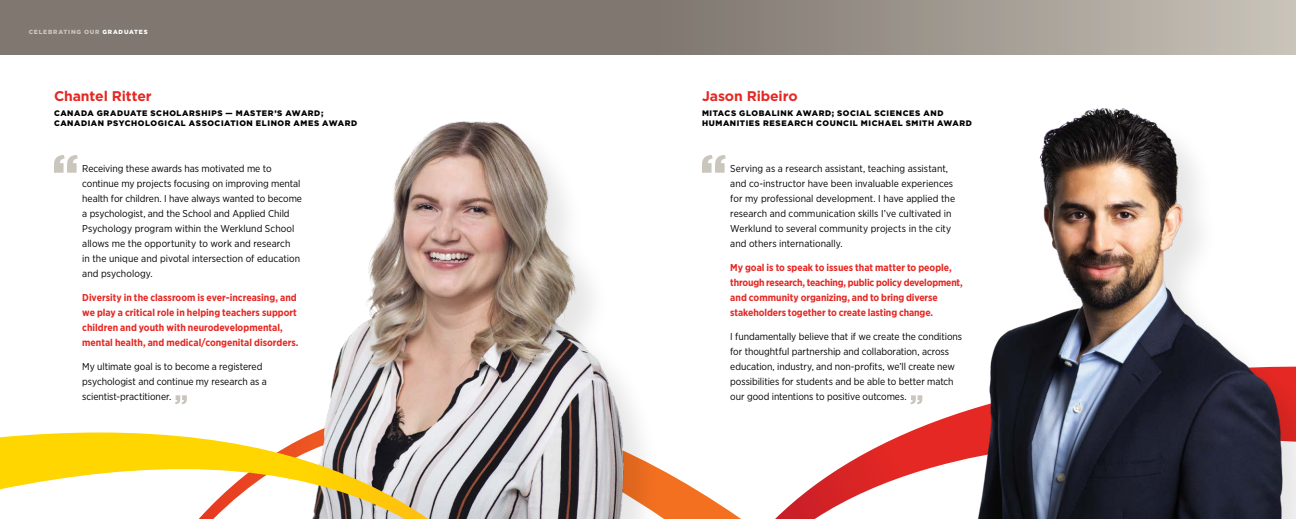
<style>
.page{position:relative;width:1296px;height:519px;background:#fff}
.page>*{position:absolute;margin:0;border:0;box-sizing:border-box;transform-origin:0 0}
.t1{font:700 14px "Gotham";letter-spacing:-.01em;color:#e52823}
.t2{font:10px/15px "Gotham Narrow";color:#000}
.t3{font:700 10px/15px "Gotham Narrow";color:#e52823}
.t4{font:900 8px/10px "Gotham";letter-spacing:.07em;color:#000}
.t5{font:900 6px "Gotham";letter-spacing:.135em;color:#cbc6bd}
.s1{color:#fff}
</style>
<div class="page">
<svg style="left:0;top:0;width:1296px;height:54px;background:#8e877f"></svg>
<svg style="left:662px;top:470px;width:78px;height:48px"></svg>
<div style="left:310px;top:120px;width:352px;height:398px;background:#000;opacity:.1"></div>
<img style="left:130px;top:52px;width:518px;height:466px">
<svg style="left:54px;top:155px;width:24px;height:18px"></svg>
<svg style="left:175px;top:395px;width:12px;height:9px"></svg>
<svg style="left:0;top:432px;width:428px;height:86px"></svg>
<svg style="left:776px;top:463px;width:72px;height:55px"></svg>
<img style="left:848px;top:44px;width:448px;height:474px">
<svg style="left:702px;top:155px;width:24px;height:18px"></svg>
<svg style="left:910px;top:395px;width:12px;height:9px"></svg>
<p class="t5" style="left:29px;top:27px;width:120px">CELEBRATING OUR <span class="s1">GRADUATES</span></p>
<h1 class="t1" style="left:54px;top:87px;width:99px">Chantel Ritter</h1>
<p class="t4" style="left:54px;top:108px;width:305px">CANADA GRADUATE SCHOLARSHIPS — MASTER’S AWARD;<br>CANADIAN PSYCHOLOGICAL ASSOCIATION ELINOR AMES AWARD</p>
<p class="t2" style="left:82px;top:160px;width:221px">Receiving these awards has motivated me to continue my projects focusing on improving mental health for children. I have always wanted to become a psychologist, and the School and Applied Child Psychology program within the Werklund School allows me the opportunity to work and research<br>in the unique and pivotal intersection of education and psychology.</p>
<p class="t3" style="left:82px;top:290px;width:218px">Diversity in the classroom is ever-increasing, and we play a critical role in helping teachers support children and youth with neurodevelopmental, mental health, and medical/congenital disorders.</p>
<p class="t2" style="left:82px;top:358px;width:186px">My ultimate goal is to become a registered psychologist and continue my research as a scientist-practitioner.</p>
<h1 class="t1" style="left:702px;top:87px;width:97px">Jason Ribeiro</h1>
<p class="t4" style="left:702px;top:108px;width:272px">MITACS GLOBALINK AWARD; SOCIAL SCIENCES AND<br>HUMANITIES RESEARCH COUNCIL MICHAEL SMITH AWARD</p>
<p class="t2" style="left:730px;top:160px;width:226px">Serving as a research assistant, teaching assistant, and co-instructor have been invaluable experiences for my professional development. I have applied the research and communication skills I’ve cultivated in Werklund to several community projects in the city and others internationally.</p>
<p class="t3" style="left:730px;top:260px;width:234px">My goal is to speak to issues that matter to people, through research, teaching, public policy development, and community organizing, and to bring diverse stakeholders together to create lasting change.</p>
<p class="t2" style="left:730px;top:328px;width:233px">I fundamentally believe that if we create the conditions for thoughtful partnership and collaboration, across education, industry, and non-profits, we’ll create new possibilities for students and be able to better match our good intentions to positive outcomes.</p>
</div>
